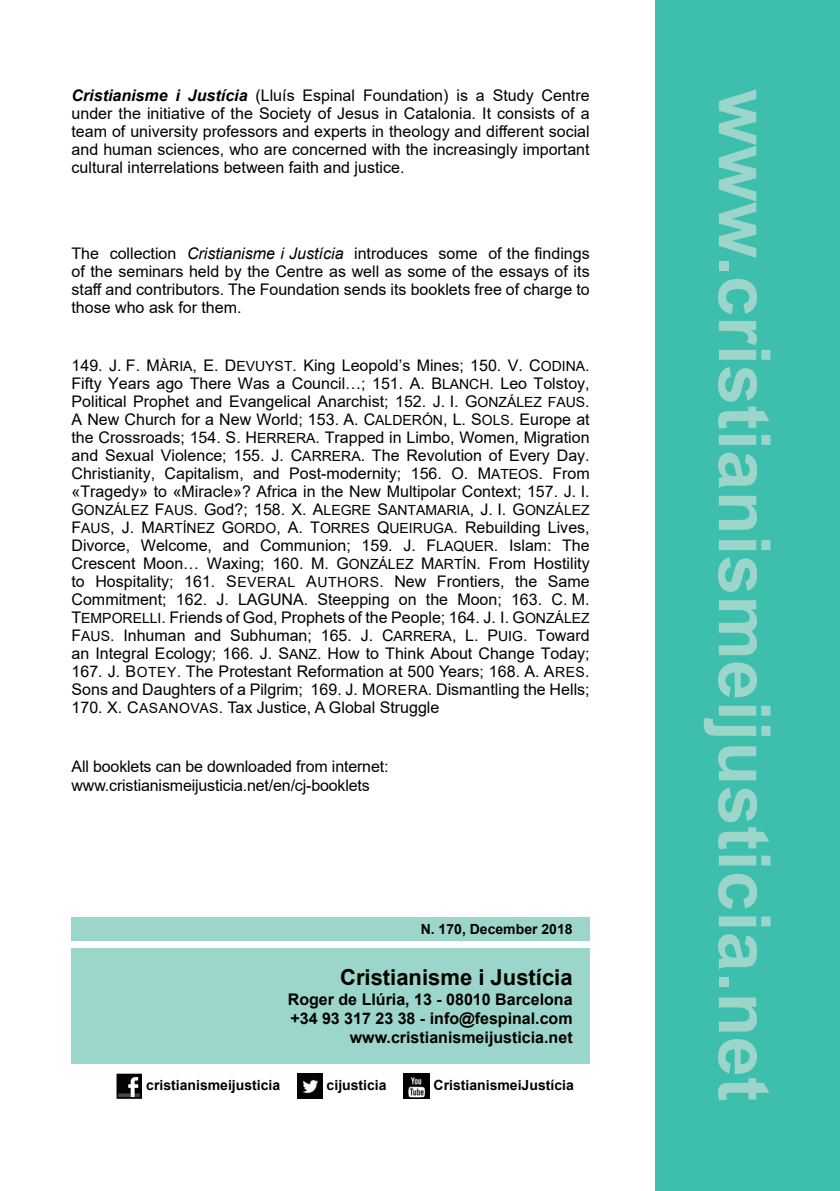
<style>
.page{position:relative;width:840px;height:1191px;background:#fff}
.page>*{position:absolute;margin:0;border:0;box-sizing:border-box;transform-origin:0 0}
.t1{font:700 72px "Arial";letter-spacing:.005em;color:#9cd5ca}
.t2{font:700 22px "Arial";color:#000}
.t3{font:16px/18px "Arial";color:#000;text-align:justify}
.t4{font:700 16px/19.2px "Arial";color:#000;text-align:right}
.t5{font:700 14px "Arial";color:#000}
.t6{font:14px "Arial";color:#000}
.s1{font-weight:700;font-style:italic}
.s2{font-style:italic}
.s3{font-size:14px}
.s4{font-size:16px}
</style>
<div class="page">
<div style="left:655px;top:0;width:184px;height:1191px;background:#3ebfad"></div>
<div style="left:71px;top:917px;width:518px;height:23px;background:#9cd5ca"></div>
<div style="left:71px;top:947px;width:518px;height:116px;background:#9cd5ca"></div>
<img style="left:116px;top:1073px;width:26px;height:25px">
<img style="left:297px;top:1073px;width:25px;height:25px">
<img style="left:403px;top:1073px;width:26px;height:25px">
<img style="left:836px;top:0;width:3px;height:234px">
<p class="t3" style="left:71px;top:86px;width:519px"><span class="s1">Cristianisme i Justícia</span> (Lluís Espinal Foundation) is a Study Centre under the initiative of the Society of Jesus in Catalonia. It consists of a team of university professors and experts in theology and different social and human sciences, who are concerned with the increasingly important cultural interrelations between faith and justice.</p>
<p class="t3" style="left:71px;top:244px;width:519px">The collection <span class="s2">Cristianisme i Justícia</span> introduces some of the findings of the seminars held by the Centre as well as some of the essays of its staff and contributors. The Foundation sends its booklets free of charge to those who ask for them.</p>
<p class="t3" style="left:71px;top:356px;width:519px">149. J. F. M<span class="s3">ÀRIA</span>, E. D<span class="s3">EVUYST</span>. King Leopold’s Mines; 150. V. C<span class="s3">ODINA</span>.<br>Fifty Years ago There Was a Council…; 151. A. B<span class="s3">LANCH</span>. Leo Tolstoy, Political Prophet and Evangelical Anarchist; 152. J. I. G<span class="s3">ONZÁLEZ FAUS</span>.<br>A New Church for a New World; 153. A. C<span class="s3">ALDERÓN</span>, L. S<span class="s3">OLS</span>. Europe at the Crossroads; 154. S. H<span class="s3">ERRERA</span>. Trapped in Limbo, Women, Migration and Sexual Violence; 155. J. C<span class="s3">ARRERA</span>. The Revolution of Every Day.<br>Christianity, Capitalism, and Post-modernity; 156. O. M<span class="s3">ATEOS</span>. From «Tragedy» to «Miracle»? Africa in the New Multipolar Context; 157. J. I.</p>
<p class="t6" style="left:71px;top:500px;width:519px"><span class="s4">G</span>ONZÁLEZ <span class="s4">F</span>AUS<span class="s4">. God?; 158. X. A</span>LEGRE <span class="s4">S</span>ANTAMARIA<span class="s4">, J. I. G</span>ONZÁLEZ</p>
<p class="t3" style="left:71px;top:518px;width:519px">F<span class="s3">AUS</span>, J. M<span class="s3">ARTÍNEZ</span> G<span class="s3">ORDO</span>, A. T<span class="s3">ORRES</span> Q<span class="s3">UEIRUGA</span>. Rebuilding Lives, Divorce, Welcome, and Communion; 159. J. F<span class="s3">LAQUER</span>. Islam: The Crescent Moon… Waxing; 160. M. G<span class="s3">ONZÁLEZ</span> M<span class="s3">ARTÍN</span>. From Hostility to Hospitality; 161. S<span class="s3">EVERAL</span> A<span class="s3">UTHORS</span>. New Frontiers, the Same Commitment; 162. J. LAGUNA. Steepping on the Moon; 163. C. M.<br>T<span class="s3">EMPORELLI</span>. Friends of God, Prophets of the People; 164. J. I. G<span class="s3">ONZÁLEZ </span>F<span class="s3">AUS</span>. Inhuman and Subhuman; 165. J. C<span class="s3">ARRERA</span>, L. P<span class="s3">UIG</span>. Toward an Integral Ecology; 166. J. S<span class="s3">ANZ</span>. How to Think About Change Today; 167. J. B<span class="s3">OTEY</span>. The Protestant Reformation at 500 Years; 168. A. A<span class="s3">RES</span>.<br>Sons and Daughters of a Pilgrim; 169. J. M<span class="s3">ORERA</span>. Dismantling the Hells; 170. X. C<span class="s3">ASANOVAS</span>. Tax Justice, A Global Struggle</p>
<p class="t3" style="left:71px;top:756px;width:318px;line-height:19.2px">All booklets can be downloaded from internet: www.cristianismeijusticia.net/en/cj-booklets</p>
<p class="t5" style="left:420px;top:919px;width:153px">N. 170, December 2018</p>
<p class="t2" style="left:340px;top:962px;width:234px">Cristianisme i Justícia</p>
<p class="t4" style="left:287px;top:989px;width:286px">Roger de Llúria, 13 - 08010 Barcelona +34 93 317 23 38 - info@fespinal.com www.cristianismeijusticia.net</p>
<p class="t5" style="left:146px;top:1075px;width:135px">cristianismeijusticia</p>
<p class="t5" style="left:326px;top:1075px;width:61px">cijusticia</p>
<p class="t5" style="left:433px;top:1075px;width:142px">CristianismeiJustícia</p>
<p class="t1" style="left:794px;top:89px;width:1013px;rotate:90deg">www.cristianismeijusticia.net</p>
</div>
